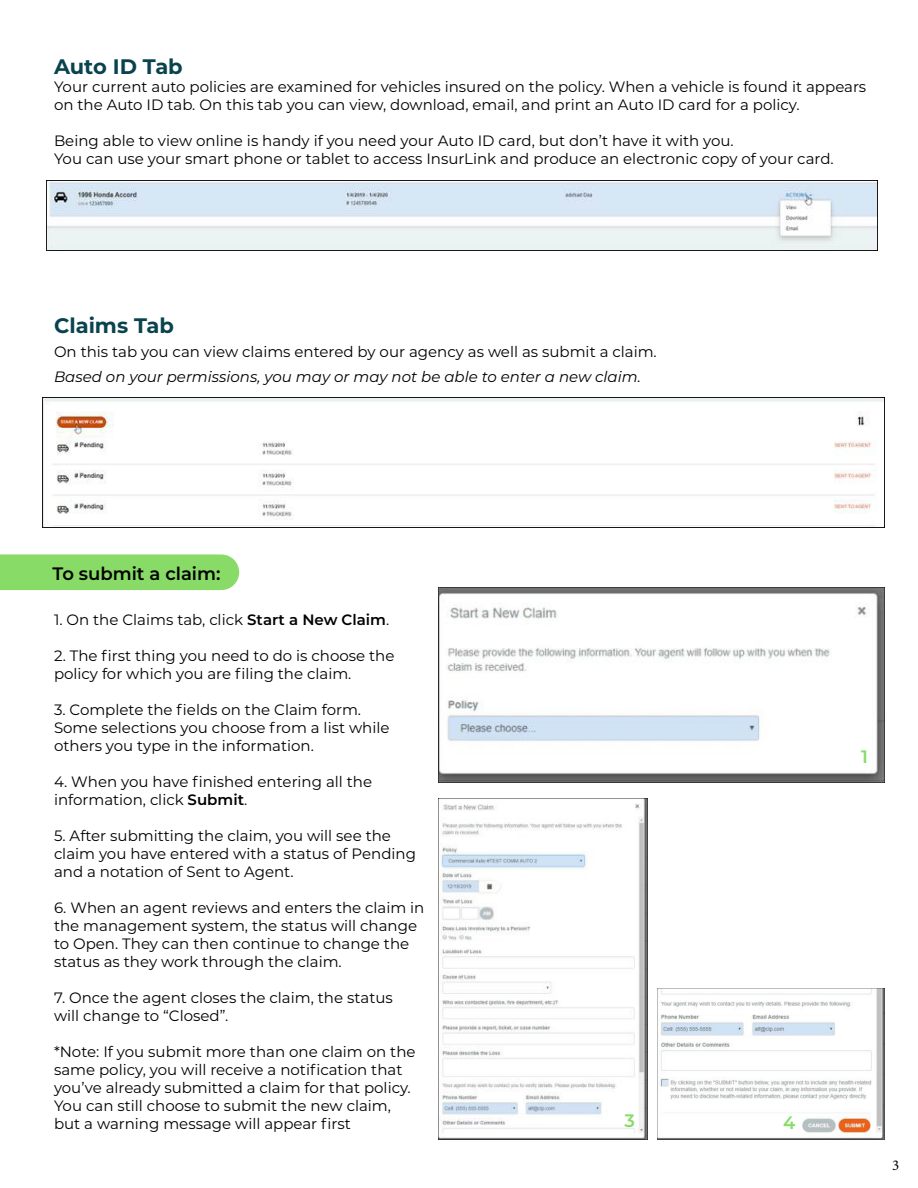
<style>
.page{position:relative;width:918px;height:1188px;background:#fff}
.page>*{position:absolute;margin:0;border:0;box-sizing:border-box;transform-origin:0 0}
.t1{font:700 21px "Montserrat";color:#09434d}
.t2{font:600 18px "Montserrat";color:#000}
.t3{font:600 18px "Montserrat";color:#87db66}
.t4{font:15px/18px "Montserrat";color:#000}
.t5{font:italic 15px "Montserrat";color:#000}
.t6{font:15px "Minion Pro";color:#000}
.s1{font-weight:600}
</style>
<div class="page">
<img style="left:47px;top:181px;width:830px;height:69px">
<img style="left:42px;top:398px;width:842px;height:129px">
<div style="left:0;top:554px;width:239px;height:36px;background:#87db66"></div>
<img style="left:438px;top:588px;width:446px;height:194px">
<img style="left:438px;top:798px;width:209px;height:342px">
<img style="left:657px;top:988px;width:227px;height:152px">
<h1 class="t1" style="left:54px;top:52px;width:130px">Auto ID Tab</h1>
<p class="t4" style="left:54px;top:77px;width:814px">Your current auto policies are examined for vehicles insured on the policy. When a vehicle is found it appears on the Auto ID tab. On this tab you can view, download, email, and print an Auto ID card for a policy.</p>
<p class="t4" style="left:54px;top:131px;width:781px">Being able to view online is handy if you need your Auto ID card, but don’t have it with you.<br>You can use your smart phone or tablet to access InsurLink and produce an electronic copy of your card.</p>
<h1 class="t1" style="left:54px;top:310px;width:121px">Claims Tab</h1>
<p class="t4" style="left:54px;top:342px;width:604px">On this tab you can view claims entered by our agency as well as submit a claim.</p>
<p class="t5" style="left:54px;top:366px;width:588px">Based on your permissions, you may or may not be able to enter a new claim.</p>
<p class="t2" style="left:52px;top:560px;width:169px">To submit a claim:</p>
<p class="t4" style="left:54px;top:611px;width:337px">1. On the Claims tab, click <span class="s1">Start a New Claim</span>.</p>
<p class="t4" style="left:54px;top:647px;width:342px">2. The first thing you need to do is choose the policy for which you are filing the claim.</p>
<p class="t4" style="left:54px;top:701px;width:337px">3. Complete the fields on the Claim form.<br>Some selections you choose from a list while others you type in the information.</p>
<p class="t4" style="left:54px;top:773px;width:320px">4. When you have finished entering all the information, click <span class="s1">Submit</span>.</p>
<p class="t4" style="left:54px;top:827px;width:364px">5. After submitting the claim, you will see the claim you have entered with a status of Pending and a notation of Sent to Agent.</p>
<p class="t4" style="left:54px;top:899px;width:372px">6. When an agent reviews and enters the claim in the management system, the status will change to Open. They can then continue to change the status as they work through the claim.</p>
<p class="t4" style="left:54px;top:989px;width:340px">7. Once the agent closes the claim, the status will change to “Closed”.</p>
<p class="t4" style="left:54px;top:1043px;width:363px">*Note: If you submit more than one claim on the same policy, you will receive a notification that you’ve already submitted a claim for that policy.<br>You can still choose to submit the new claim, but a warning message will appear first</p>
<p class="t3" style="left:861px;top:744px;width:8px">1</p>
<p class="t3" style="left:625px;top:1108px;width:12px">3</p>
<p class="t3" style="left:783px;top:1109px;width:14px">4</p>
<p class="t6" style="left:892px;top:1155px;width:9px">3</p>
</div>
